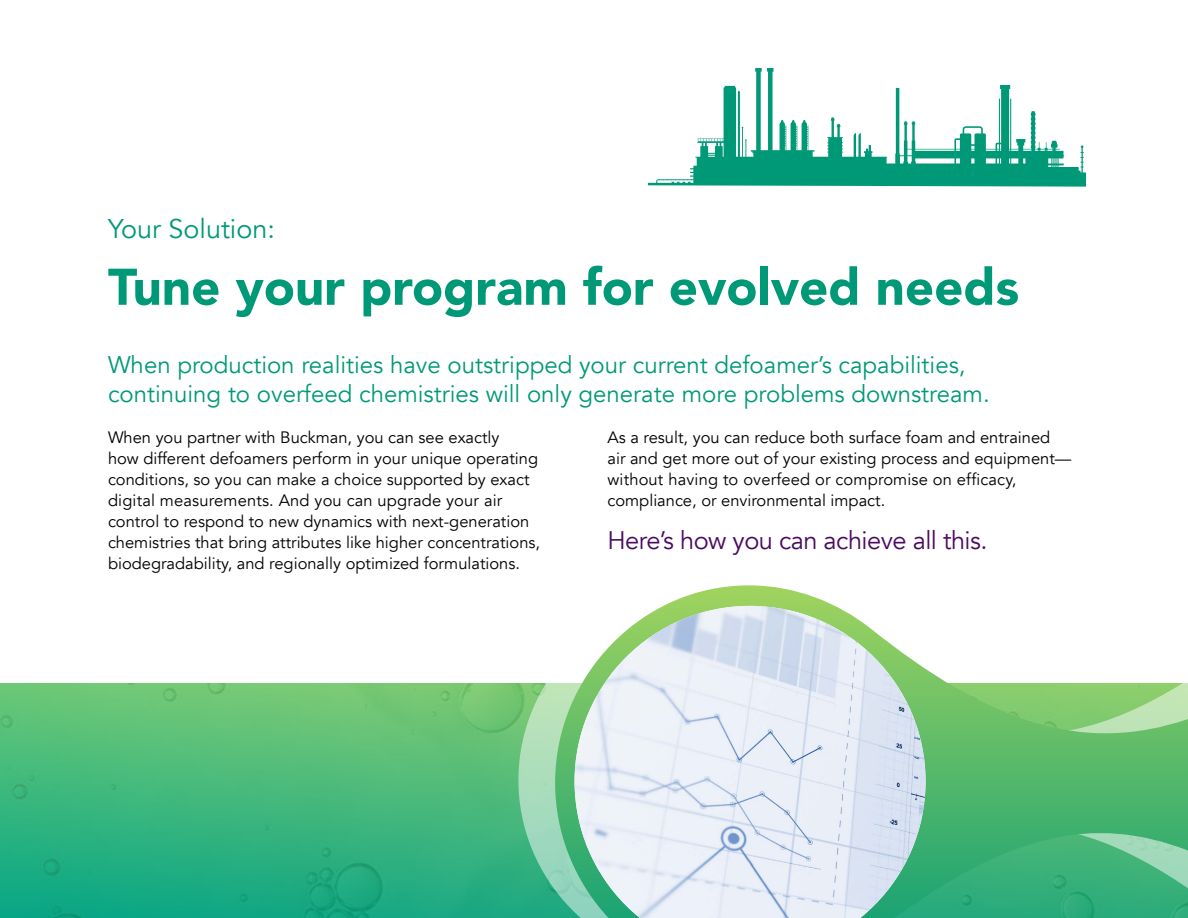
<style>
.page{position:relative;width:1188px;height:918px;background:#fff}
.page>*{position:absolute;margin:0;border:0;box-sizing:border-box;transform-origin:0 0}
.t1{font:900 51px "Avenir";color:#009978}
.t2{font:27px "Avenir";color:#009978}
.t3{font:25.35px "Avenir";letter-spacing:-.02em;color:#490a60}
.t4{font:24px/28.8px "Avenir";color:#009978}
.t5{font:16.5px/21px "Avenir";color:#000}
</style>
<div class="page">
<img style="left:0;top:684px;width:518px;height:234px">
<svg style="left:518px;top:683px;width:37px;height:235px;background:#82cda3"></svg>
<svg style="left:555px;top:585px;width:633px;height:333px"></svg>
<img style="left:575px;top:606px;width:351px;height:312px">
<svg style="left:648px;top:68px;width:438px;height:119px"></svg>
<p class="t2" style="left:108px;top:212px;width:168px">Your Solution:</p>
<p class="t1" style="left:108px;top:243px;width:913px">Tune your program for evolved needs</p>
<p class="t4" style="left:108px;top:351px;width:883px">When production realities have outstripped your current defoamer’s capabilities, continuing to overfeed chemistries will only generate more problems downstream.</p>
<p class="t5" style="left:108px;top:427px;width:434px">When you partner with Buckman, you can see exactly<br>how different defoamers perform in your unique operating conditions, so you can make a choice supported by exact digital measurements. And you can upgrade your air control to respond to new dynamics with next-generation chemistries that bring attributes like higher concentrations, biodegradability, and regionally optimized formulations.</p>
<p class="t5" style="left:608px;top:427px;width:465px">As a result, you can reduce both surface foam and entrained air and get more out of your existing process and equipment— without having to overfeed or compromise on efficacy, compliance, or environmental impact.</p>
<p class="t3" style="left:608px;top:525px;width:382px">Here’s how you can achieve all this.</p>
</div>
